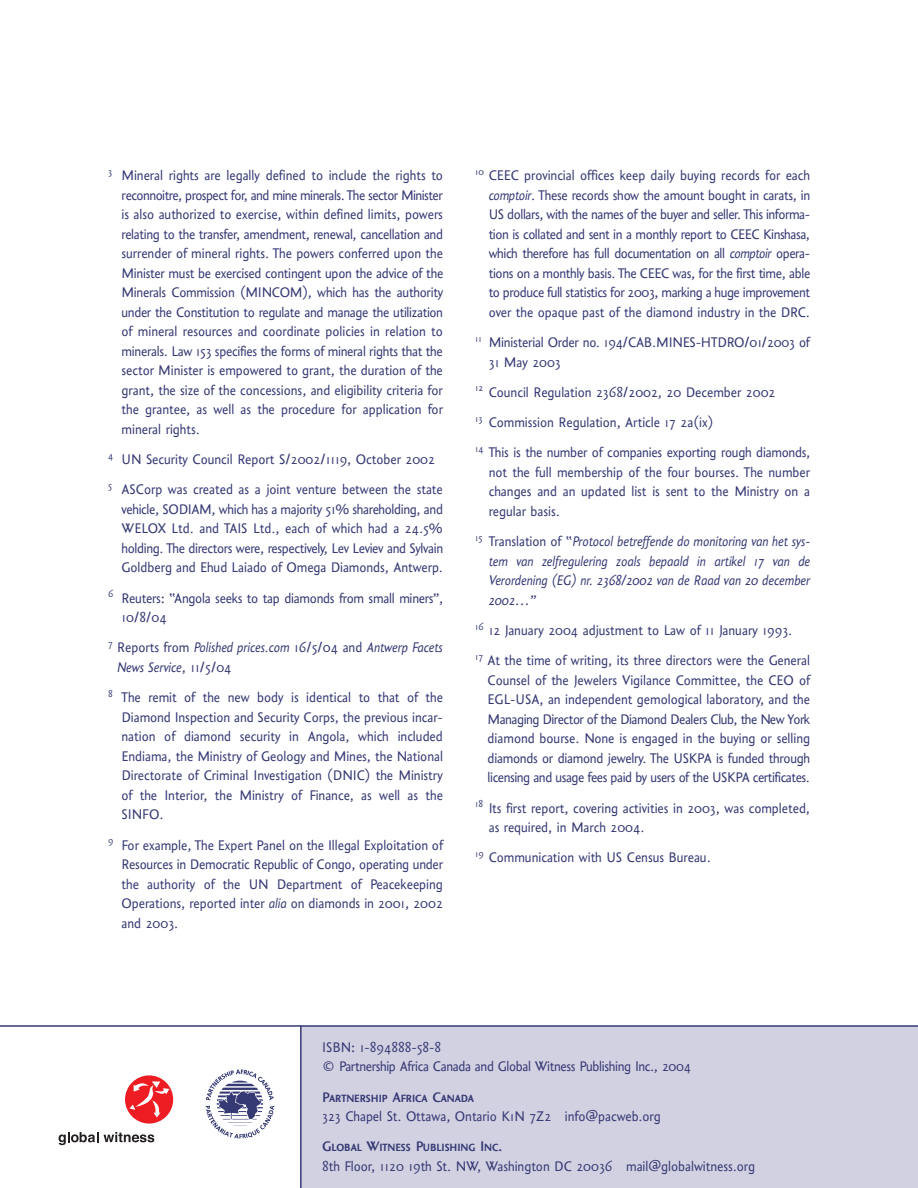
<style>
.page{position:relative;width:918px;height:1188px;background:#fff}
.page>*{position:absolute;margin:0;border:0;box-sizing:border-box;transform-origin:0 0}
.t1{font:16.5px/19.5px "Coeval";color:#363a74;text-align:justify}
.t2{font:italic 16.5px/19.5px "Coeval";color:#363a74}
.t3{font:16.5px/19.5px "Coeval";letter-spacing:-.02em;color:#363a74}
.t4{font:500 16.5px "Coeval Expert";color:#363a74}
.s1{font-style:normal}
.s2{font-style:italic}
</style>
<div class="page">
<div style="left:301px;top:1026px;width:617px;height:162px;background:#d2d1e2"></div>
<hr style="left:0;top:1025px;width:918px;height:2px;background:#363a74">
<svg style="left:59px;top:1132px;width:95px;height:13px"></svg>
<div style="left:125px;top:1075px;width:48px;height:49px;background:#ee1d23;border-radius:50%"></div>
<svg style="left:129px;top:1081px;width:40px;height:37px"></svg>
<img style="left:206px;top:1069px;width:68px;height:70px">
<hr style="left:300px;top:1025px;width:2px;height:163px;background:#363a74">
<p class="t1" style="left:122px;top:165px;width:323px;text-indent:-14px"><sup>3</sup> Mineral rights are legally defined to include the rights to reconnoitre, prospect for, and mine minerals. The sector Minister is also authorized to exercise, within defined limits, powers relating to the transfer, amendment, renewal, cancellation and surrender of mineral rights. The powers conferred upon the Minister must be exercised contingent upon the advice of the Minerals Commission (MINCOM), which has the authority under the Constitution to regulate and manage the utilization of mineral resources and coordinate policies in relation to minerals. Law 153 specifies the forms of mineral rights that the sector Minister is empowered to grant, the duration of the grant, the size of the concessions, and eligibility criteria for the grantee, as well as the procedure for application for mineral rights.</p>
<p class="t1" style="left:108px;top:443px;width:336px;line-height:30.3px"><sup>4</sup> UN Security Council Report S/2002/1119, October 2002<br><sup>5</sup> ASCorp was created as a joint venture between the state</p>
<p class="t1" style="left:122px;top:498px;width:323px">vehicle, SODIAM, which has a majority 51% shareholding, and WELOX Ltd. and TAIS Ltd., each of which had a 24.5% holding. The directors were, respectively, Lev Leviev and Sylvain Goldberg and Ehud Laiado of Omega Diamonds, Antwerp.</p>
<p class="t1" style="left:122px;top:587px;width:323px;text-indent:-14px"><sup>6</sup> Reuters: “Angola seeks to tap diamonds from small miners”,<br>10/8/04</p>
<p class="t2" style="left:117px;top:637px;width:327px;text-indent:-9px"><sup>7</sup> <span class="s1">Reports from</span> Polished prices.com <span class="s1">16/5/04 and</span> Antwerp Facets<br>News Service<span class="s1">, 11/5/04</span></p>
<p class="t1" style="left:122px;top:687px;width:323px;text-indent:-13px"><sup>8</sup> The remit of the new body is identical to that of the Diamond Inspection and Security Corps, the previous incar&shy;nation of diamond security in Angola, which included Endiama, the Ministry of Geology and Mines, the National Directorate of Criminal Investigation (DNIC) the Ministry of the Interior, the Ministry of Finance, as well as the SINFO.</p>
<p class="t1" style="left:122px;top:834px;width:323px;text-indent:-13px"><sup>9</sup> For example, The Expert Panel on the Illegal Exploitation of Resources in Democratic Republic of Congo, operating under the authority of the UN Department of Peacekeeping Operations, reported inter <span class="s2">alia</span> on diamonds in 2001, 2002 and 2003.</p>
<p class="t1" style="left:489px;top:165px;width:323px;text-indent:-14px"><sup>10</sup> CEEC provincial offices keep daily buying records for each <span class="s2">comptoir</span>. These records show the amount bought in carats, in US dollars, with the names of the buyer and seller. This informa&shy;tion is collated and sent in a monthly report to CEEC Kinshasa, which therefore has full documentation on all <span class="s2">comptoir</span> opera&shy;tions on a monthly basis. The CEEC was, for the first time, able to produce full statistics for 2003, marking a huge improvement over the opaque past of the diamond industry in the DRC.</p>
<p class="t1" style="left:489px;top:332px;width:323px;text-indent:-14px"><sup>11</sup> Ministerial Order no. 194/CAB.MINES-HTDRO/01/2003 of<br>31 May 2003</p>
<p class="t1" style="left:475px;top:376px;width:337px;line-height:30.3px;text-align:left"><sup>12</sup> Council Regulation 2368/2002, 20 December 2002<br><sup>13</sup> Commission Regulation, Article 17 2a(ix)<br><sup>14</sup> This is the number of companies exporting rough diamonds,</p>
<p class="t1" style="left:489px;top:461px;width:323px">not the full membership of the four bourses. The number changes and an updated list is sent to the Ministry on a regular basis.</p>
<p class="t2" style="left:489px;top:531px;width:323px;text-align:justify;text-indent:-14px"><sup>15</sup> <span class="s1">Translation of “</span>Protocol betreffende do monitoring van het sys&shy;tem van zelfregulering zoals bepaald in artikel 17 van de Verordening (EG) nr. 2368/2002 van de Raad van 20 december 2002…<span class="s1">”</span></p>
<p class="t1" style="left:475px;top:614px;width:336px;line-height:30.3px"><sup>16</sup> 12 January 2004 adjustment to Law of 11 January 1993.<br><sup>17</sup> At the time of writing, its three directors were the General</p>
<p class="t1" style="left:488px;top:669px;width:324px">Counsel of the Jewelers Vigilance Committee, the CEO of EGL-USA, an independent gemological laboratory, and the Managing Director of the Diamond Dealers Club, the New York diamond bourse. None is engaged in the buying or selling diamonds or diamond jewelry. The USKPA is funded through licensing and usage fees paid by users of the USKPA certificates.</p>
<p class="t1" style="left:489px;top:797px;width:323px;text-indent:-14px"><sup>18</sup> Its first report, covering activities in 2003, was completed, as required, in March 2004.</p>
<p class="t1" style="left:475px;top:847px;width:237px"><sup>19</sup> Communication with US Census Bureau.</p>
<p class="t3" style="left:322px;top:1036px;width:370px">ISBN: 1-894888-58-8<br>© Partnership Africa Canada and Global Witness Publishing Inc., 2004</p>
<p class="t4" style="left:322px;top:1086px;width:153px">Partnership Africa Canada</p>
<p class="t1" style="left:322px;top:1106px;width:340px">323 Chapel St. Ottawa, Ontario K1N 7Z2 info@pacweb.org</p>
<p class="t4" style="left:322px;top:1136px;width:182px">Global Witness Publishing Inc.</p>
<p class="t1" style="left:322px;top:1155px;width:435px">8th Floor, 1120 19th St. NW, Washington DC 20036 mail@globalwitness.org</p>
</div>
